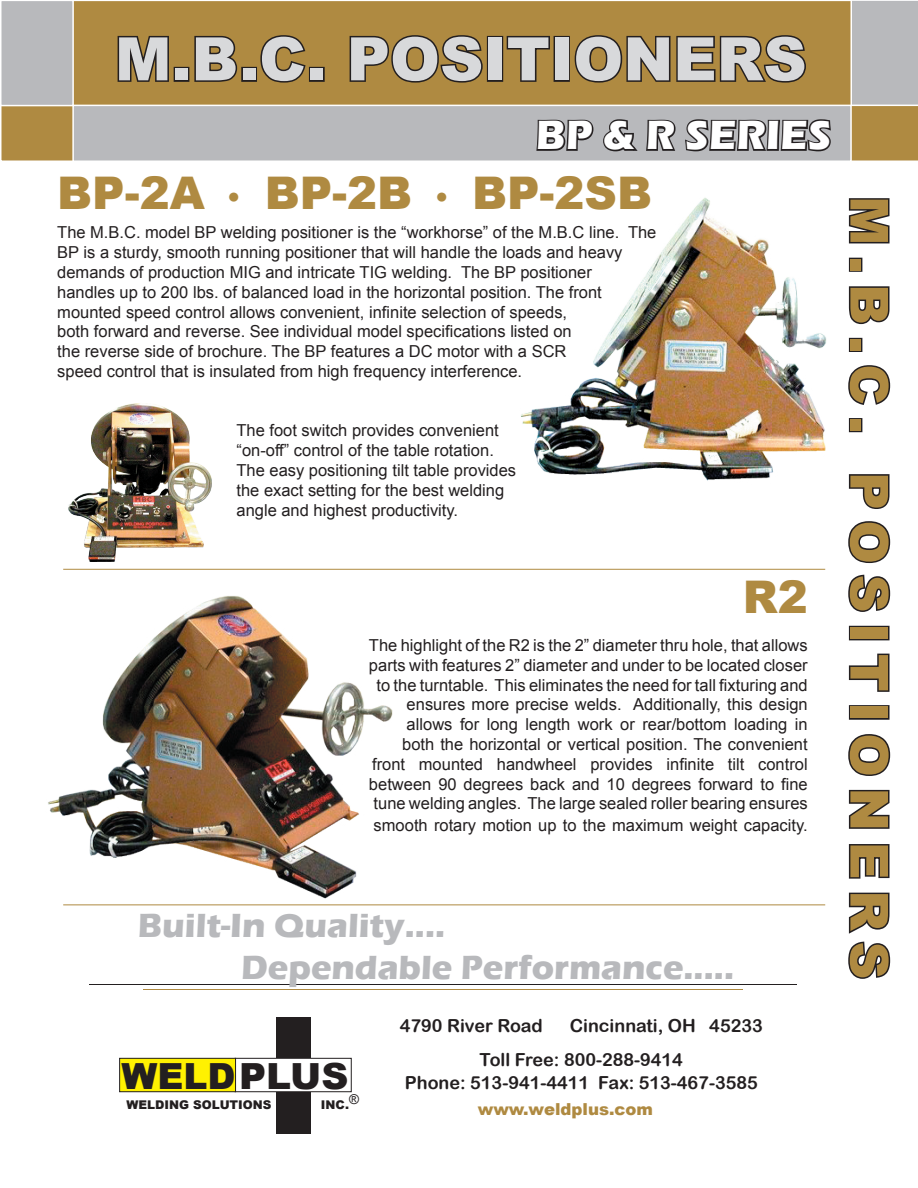
<style>
.page{position:relative;width:918px;height:1188px;background:#fff}
.page>*{position:absolute;margin:0;border:0;box-sizing:border-box;transform-origin:0 0}
.t1{font:900 60px "Arial";color:#d8d9db}
.t2{font:900 52.5px "Arial";letter-spacing:.2em;color:#af8a41}
.t3{font:900 45px "Arial";color:#af8a41}
.t4{font:700 42px "Eras ITC";color:#fff}
.t5{font:900 36px "Arial";color:#231f20}
.t6{font:700 34.5px/41.4px "Eras ITC";color:#b8b9bc}
.t7{font:21px "Arial";color:#af8a41}
.t8{font:18px/34.3px "Arial Rounded MT Bold";color:#231f20}
.t9{font:16.5px/19.8px "Arial";color:#231f20}
.t10{font:900 16.5px "Arial";color:#af8a41}
.t11{font:13.5px "Arial";color:#231f20}
.t12{font:900 12px "Arial";color:#231f20}
</style>
<div class="page">
<hr style="left:90px;top:984px;width:707px;height:1px;background:#231f20">
<hr style="left:143px;top:989px;width:600px;height:1px;background:#af8a41">
<div style="left:1px;top:1px;width:917px;height:160px;background:#af8a41"></div>
<svg style="left:848px;top:198px;width:42px;height:46px"></svg>
<div style="left:849px;top:258px;width:13px;height:14px;border:3px solid #231f20"></div>
<svg style="left:848px;top:286px;width:42px;height:39px"></svg>
<div style="left:849px;top:338px;width:13px;height:14px;border:3px solid #231f20"></div>
<svg style="left:848px;top:365px;width:43px;height:40px"></svg>
<div style="left:849px;top:418px;width:13px;height:14px;border:3px solid #231f20"></div>
<svg style="left:848px;top:474px;width:42px;height:35px"></svg>
<svg style="left:848px;top:521px;width:43px;height:43px"></svg>
<svg style="left:848px;top:574px;width:43px;height:38px"></svg>
<div style="left:849px;top:626px;width:41px;height:14px;border:3px solid #231f20"></div>
<svg style="left:848px;top:653px;width:42px;height:39px"></svg>
<div style="left:849px;top:705px;width:41px;height:15px;border:3px solid #231f20"></div>
<svg style="left:848px;top:734px;width:43px;height:42px"></svg>
<svg style="left:848px;top:789px;width:42px;height:40px"></svg>
<svg style="left:848px;top:844px;width:42px;height:35px"></svg>
<svg style="left:848px;top:892px;width:43px;height:87px"></svg>
<div style="left:850px;top:1px;width:68px;height:105px;background:#b8b9bc"></div>
<hr style="left:63px;top:569px;width:762px;height:1px;background:#af8a41">
<img style="left:68px;top:403px;width:144px;height:159px">
<img style="left:521px;top:395px;width:305px;height:86px">
<img style="left:48px;top:596px;width:352px;height:310px">
<div style="left:73px;top:105px;width:778px;height:56px;background:#b8b9bc"></div>
<div style="left:72px;top:105px;width:780px;height:57px;border:2px solid #fff"></div>
<svg style="left:116px;top:24px;width:54px;height:59px;background:#836836"></svg>
<div style="left:174px;top:67px;width:15px;height:15px;border:3px solid #231f20"></div>
<svg style="left:193px;top:34px;width:46px;height:49px;background:#826836"></svg>
<div style="left:241px;top:67px;width:16px;height:15px;border:3px solid #231f20"></div>
<svg style="left:259px;top:34px;width:48px;height:50px;background:#8a6e38"></svg>
<div style="left:309px;top:67px;width:16px;height:15px;border:3px solid #231f20"></div>
<svg style="left:348px;top:33px;width:137px;height:51px;background:#886c37"></svg>
<div style="left:487px;top:36px;width:16px;height:46px;border:3px solid #231f20"></div>
<svg style="left:505px;top:34px;width:46px;height:49px;background:#8f7239"></svg>
<div style="left:554px;top:36px;width:16px;height:46px;border:3px solid #231f20"></div>
<svg style="left:573px;top:33px;width:235px;height:51px;background:#856a37"></svg>
<img style="left:535px;top:119px;width:298px;height:276px">
<div style="left:1px;top:0;width:72px;height:106px;background:#b8b9bc"></div>
<div style="left:0;top:0;width:74px;height:106px;border:2px solid #fff"></div>
<hr style="left:63px;top:904px;width:762px;height:1px;background:#af8a41">
<div style="left:276px;top:1017px;width:34px;height:116px;background:#231f20"></div>
<div style="left:235px;top:1058px;width:116px;height:34px;background:#fff"></div>
<div style="left:235px;top:1058px;width:117px;height:34px;border:1px solid #231f20"></div>
<div style="left:120px;top:1058px;width:116px;height:34px;background:#fff101"></div>
<div style="left:119px;top:1058px;width:117px;height:34px;border:1px solid #231f20"></div>
<h1 class="t1" style="left:115px;top:15px;width:693px">M.B.C. POSITIONERS</h1>
<h3 class="t4" style="left:536px;top:111px;width:297px">BP &amp; R SERIES</h3>
<h3 class="t3" style="left:57px;top:160px;width:149px">BP-2A</h3>
<h3 class="t3" style="left:265px;top:160px;width:149px">BP-2B</h3>
<h3 class="t3" style="left:472px;top:160px;width:181px">BP-2SB</h3>
<p class="t7" style="left:228px;top:182px;width:14px">●</p>
<p class="t7" style="left:436px;top:182px;width:14px">●</p>
<p class="t9" style="left:57px;top:223px;width:601px">The M.B.C. model BP welding positioner is the “workhorse” of the M.B.C line. The BP is a sturdy, smooth running positioner that will handle the loads and heavy demands of production MIG and intricate TIG welding. The BP positioner<br>handles up to 200 lbs. of balanced load in the horizontal position. The front mounted speed control allows convenient, infinite selection of speeds,<br>both forward and reverse. See individual model specifications listed on<br>the reverse side of brochure. The BP features a DC motor with a SCR<br>speed control that is insulated from high frequency interference.</p>
<p class="t9" style="left:237px;top:421px;width:281px">The foot switch provides convenient “on-off” control of the table rotation.<br>The easy positioning tilt table provides the exact setting for the best welding angle and highest productivity.</p>
<h3 class="t3" style="left:743px;top:564px;width:67px">R2</h3>
<p class="t9" style="left:369px;top:635px;width:440px;text-align:right">The highlight of the R2 is the 2” diameter thru hole, that allows parts with features 2” diameter and under to be located closer to the turntable. This eliminates the need for tall fixturing and ensures more precise welds. Additionally, this design allows for long length work or rear/bottom loading in<br>both the horizontal or vertical position. The convenient front mounted handwheel provides infinite tilt control between 90 degrees back and 10 degrees forward to fine tune welding angles. The large sealed roller bearing ensures</p>
<p class="t9" style="left:374px;top:815px;width:436px">smooth rotary motion up to the maximum weight capacity.</p>
<h3 class="t6" style="left:241px;top:905px;width:495px;text-indent:-104px">Built-In Quality....<br>Dependable Performance.....</h3>
<h3 class="t5" style="left:122px;top:1050px;width:228px">WELDPLUS</h3>
<p class="t12" style="left:127px;top:1096px;width:147px">WELDING SOLUTIONS</p>
<p class="t11" style="left:349px;top:1090px;width:11px">®</p>
<p class="t12" style="left:321px;top:1096px;width:30px">INC.</p>
<p class="t8" style="left:400px;top:1008px;width:145px">4790 River Road</p>
<p class="t8" style="left:480px;top:1008px;width:285px;text-indent:90px">Cincinnati, OH 45233<br>Toll Free: 800-288-9414</p>
<p class="t8" style="left:405px;top:1065px;width:354px">Phone: 513-941-4411 Fax: 513-467-3585</p>
<p class="t10" style="left:478px;top:1097px;width:177px">www.weldplus.com</p>
<h2 class="t2" style="left:907px;top:196px;width:785px;rotate:90deg">M.B.C. POSITIONERS</h2>
</div>
